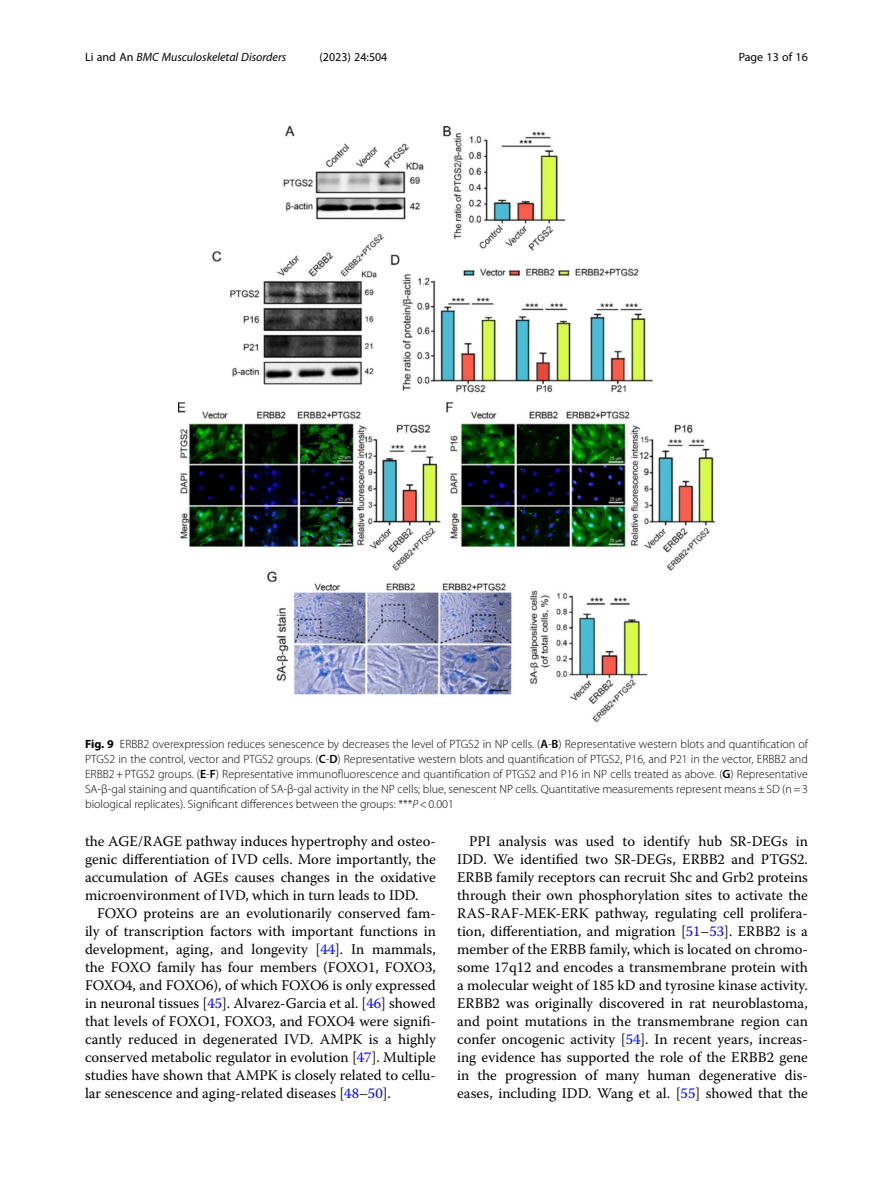
<style>
.page{position:relative;width:893px;height:1191px;background:#fff}
.page>*{position:absolute;margin:0;border:0;box-sizing:border-box;transform-origin:0 0}
.Body_Text_Indent{font:14.7px/18px "Warnock Pro";color:#000;text-align:justify}
.Figure_Caption{font:300 12px/15px "Myriad Pro";color:#000;text-align:justify}
.t1{font:italic 12px "Myriad Pro";color:#000}
.t2{font:12px "Myriad Pro";color:#000}
.s1{font-style:normal}
.s2{font-weight:700}
.s3{font-weight:600}
.s4{font-style:italic}
.s5{color:#00f}
</style>
<div class="page">
<img style="left:178px;top:126px;width:536px;height:595px">
<p class="t1" style="left:85px;top:50px;width:203px"><span class="s1">Li and An</span> BMC Musculoskeletal Disorders</p>
<p class="t2" style="left:319px;top:50px;width:70px">(2023) 24:504</p>
<p class="t2" style="left:739px;top:50px;width:71px">Page 13 of 16</p>
<p class="Figure_Caption" style="left:85px;top:737px;width:724px"><span class="s2">Fig. 9</span> ERBB2 overexpression reduces senescence by decreases the level of PTGS2 in NP cells. (<span class="s3">A</span>-<span class="s3">B</span>) Representative western blots and quantification of PTGS2 in the control, vector and PTGS2 groups. (<span class="s3">C</span>-<span class="s3">D</span>) Representative western blots and quantification of PTGS2, P16, and P21 in the vector, ERBB2 and ERBB2+PTGS2 groups. (<span class="s3">E</span>-<span class="s3">F</span>) Representative immunofluorescence and quantification of PTGS2 and P16 in NP cells treated as above. (<span class="s3">G</span>) Representative SA-β-gal staining and quantification of SA-β-gal activity in the NP cells; blue, senescent NP cells. Quantitative measurements represent means±SD (n=3 biological replicates). Significant differences between the groups: ***<span class="s4">P</span>&lt;0.001</p>
<p class="Body_Text_Indent" style="left:85px;top:832px;width:352px">the AGE/RAGE pathway induces hypertrophy and osteo&shy;genic differentiation of IVD cells. More importantly, the accumulation of AGEs causes changes in the oxidative microenvironment of IVD, which in turn leads to IDD.</p>
<p class="Body_Text_Indent" style="left:85px;top:904px;width:352px;text-indent:12px">FOXO proteins are an evolutionarily conserved fam&shy;ily of transcription factors with important functions in development, aging, and longevity [<span class="s5">44</span>]. In mammals, the FOXO family has four members (FOXO1, FOXO3, FOXO4, and FOXO6), of which FOXO6 is only expressed in neuronal tissues [<span class="s5">45</span>]. Alvarez-Garcia et al. [<span class="s5">46</span>] showed that levels of FOXO1, FOXO3, and FOXO4 were signifi&shy;cantly reduced in degenerated IVD. AMPK is a highly conserved metabolic regulator in evolution [<span class="s5">47</span>]. Multiple studies have shown that AMPK is closely related to cellu&shy;lar senescence and aging-related diseases [<span class="s5">48</span>–<span class="s5">50</span>].</p>
<p class="Body_Text_Indent" style="left:457px;top:832px;width:352px;text-indent:12px">PPI analysis was used to identify hub SR-DEGs in IDD. We identified two SR-DEGs, ERBB2 and PTGS2.<br>ERBB family receptors can recruit Shc and Grb2 proteins through their own phosphorylation sites to activate the RAS-RAF-MEK-ERK pathway, regulating cell prolifera&shy;tion, differentiation, and migration [<span class="s5">51</span>–<span class="s5">53</span>]. ERBB2 is a member of the ERBB family, which is located on chromo&shy;some 17q12 and encodes a transmembrane protein with a molecular weight of 185 kD and tyrosine kinase activity.<br>ERBB2 was originally discovered in rat neuroblastoma, and point mutations in the transmembrane region can confer oncogenic activity [<span class="s5">54</span>]. In recent years, increas&shy;ing evidence has supported the role of the ERBB2 gene in the progression of many human degenerative dis&shy;eases, including IDD. Wang et al. [<span class="s5">55</span>] showed that the</p>
</div>
